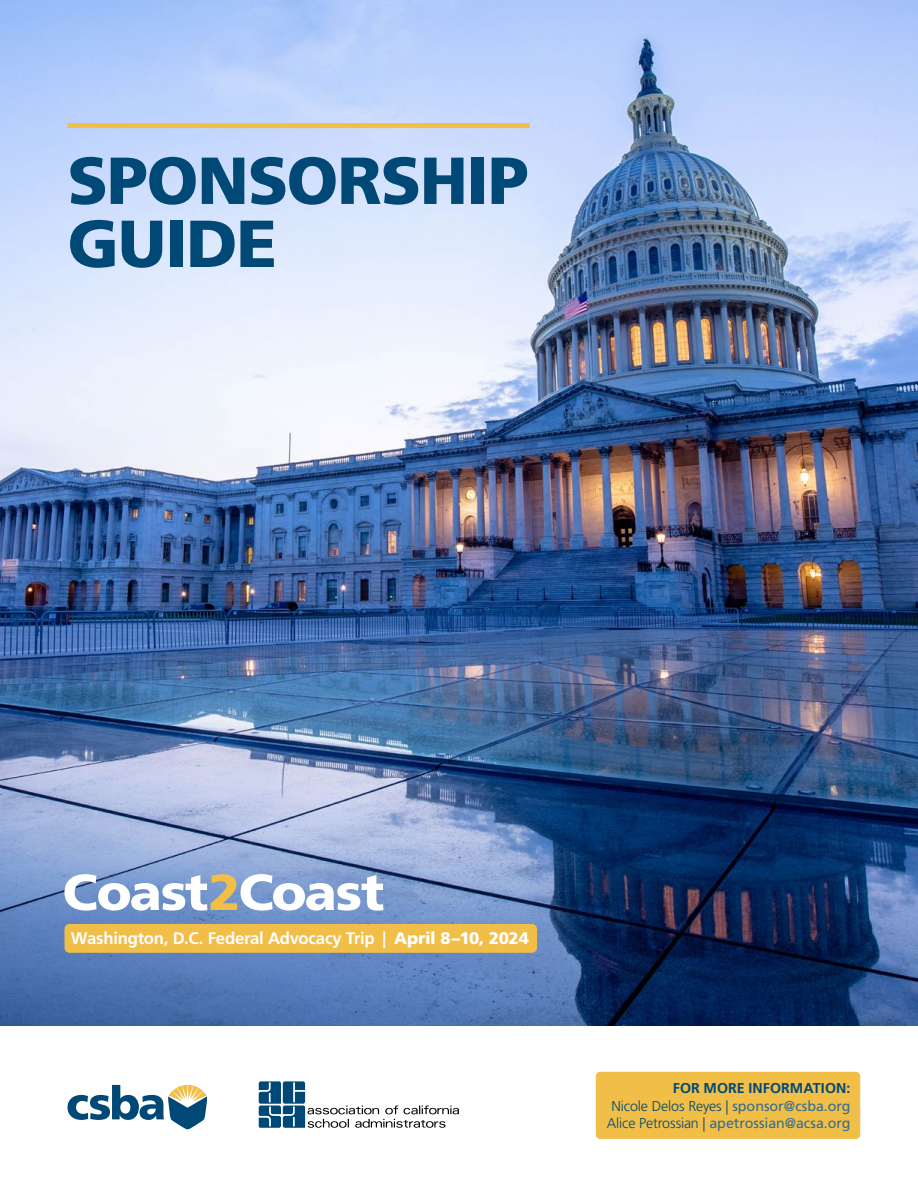
<style>
.page{position:relative;width:918px;height:1188px;background:#fff}
.page>*{position:absolute;margin:0;border:0;box-sizing:border-box;transform-origin:0 0}
.t1{font:900 66.3px/63px "Frutiger LT Std";letter-spacing:-.015em;color:#004976}
.t2{font:700 16.8px "Frutiger LT Std";letter-spacing:-.015em;color:#fff}
.t3{font:14.25px/17.2px "Frutiger LT Std";color:#336d91;text-align:right}
.s1{font-weight:900}
.s2{font-weight:700;color:#004976}
.s3{font-weight:300;color:#004976}
</style>
<div class="page">
<img style="left:0;top:0;width:918px;height:1026px">
<div style="left:68px;top:123px;width:462px;height:5px;background:#f1be48"></div>
<div style="left:41px;top:842px;width:547px;height:153px;background:#6185c1;opacity:.75"></div>
<div style="left:65px;top:924px;width:472px;height:29px;background:#f1be48;border-radius:5px"></div>
<svg style="left:64px;top:874px;width:319px;height:37px"></svg>
<svg style="left:259px;top:1081px;width:200px;height:47px"></svg>
<svg style="left:68px;top:1085px;width:139px;height:45px"></svg>
<div style="left:596px;top:1072px;width:264px;height:67px;background:#f1be48;border-radius:4px"></div>
<h1 class="t1" style="left:68px;top:149px;width:463px">SPONSORSHIP<br>GUIDE</h1>
<p class="t2" style="left:71px;top:928px;width:459px">Washington, D.C. Federal Advocacy Trip | <span class="s1">April 8–10, 2024</span></p>
<p class="t3" style="left:607px;top:1080px;width:245px"><span class="s2">FOR MORE INFORMATION:<br></span><span class="s3">Nicole Delos Reyes |</span> sponsor@csba.org<br><span class="s3">Alice Petrossian |</span> apetrossian@acsa.org</p>
</div>
